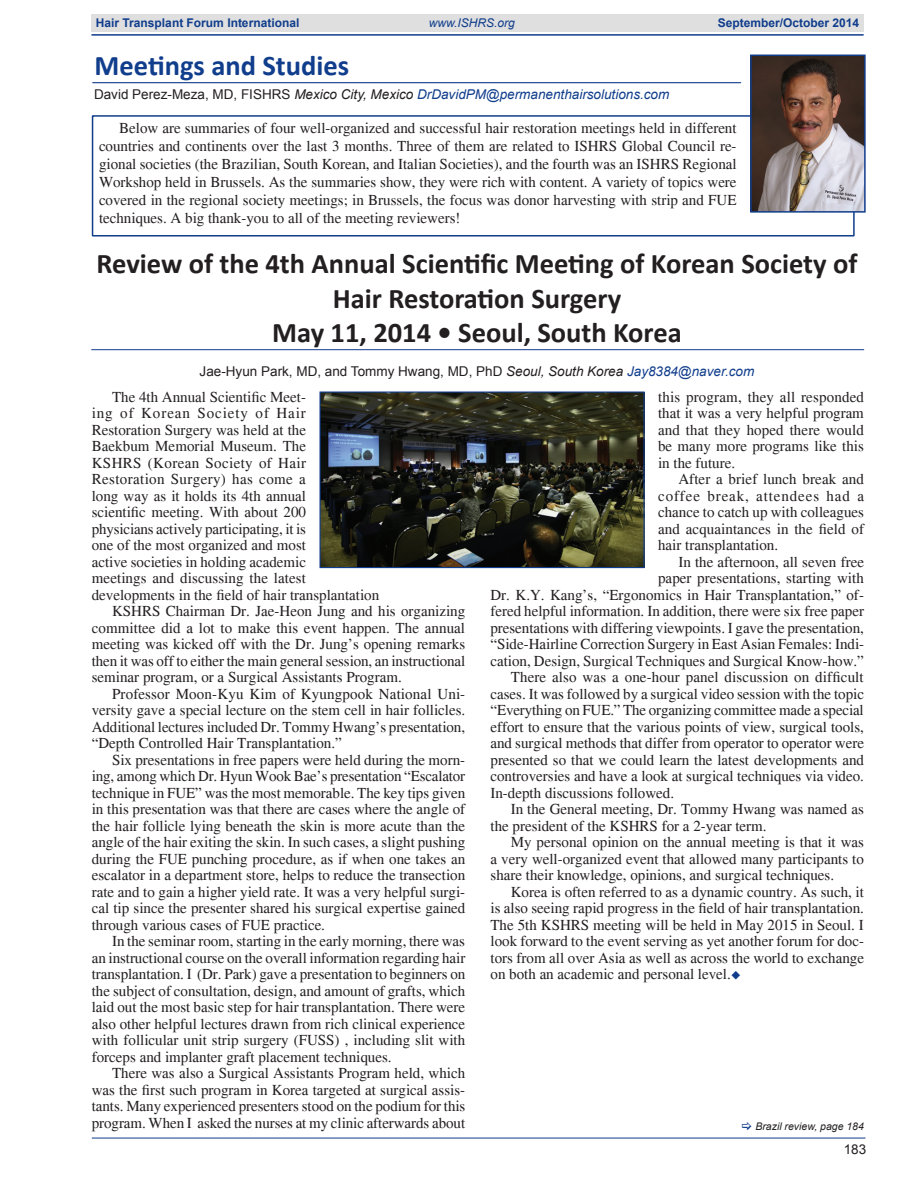
<style>
.page{position:relative;width:918px;height:1188px;background:#fff}
.page>*{position:absolute;margin:0;border:0;box-sizing:border-box;transform-origin:0 0}
.t1{font:700 28.5px/34.2px "Calibri";color:#231f20;text-align:center}
.t2{font:700 28.5px "Calibri";color:#103d8c}
.Body_text{font:15px/16.5px "Times";color:#231f20;text-align:justify}
.By-line{font:italic 13.5px "Arial";color:#103d8c}
.By-line-2{font:13.5px "Arial";color:#231f20}
.t3{font:700 12px "Arial";color:#103d8c}
.t4{font:italic 12px "Arial";color:#103d8c}
.t5{font:italic 10.5px "Arial";color:#231f20}
.s1{font-style:normal;color:#231f20}
.s2{color:#231f20}
.s3{font-style:italic}
.s4{font-style:italic;color:#103d8c}
.s5{color:#103d8c}
</style>
<div class="page">
<hr style="left:92px;top:1138px;width:773px;height:1px;background:#103d8c">
<div style="left:91px;top:15px;width:773px;height:17px;background:#dfdfdf"></div>
<hr style="left:91px;top:34px;width:773px;height:2px;background:#103d8c">
<div style="left:92px;top:115px;width:763px;height:122px;border:2px solid #103d8c"></div>
<hr style="left:93px;top:82px;width:648px;height:1px;background:#103d8c">
<hr style="left:92px;top:349px;width:772px;height:1px;background:#103d8c">
<img style="left:753px;top:58px;width:110px;height:152px">
<div style="left:750px;top:55px;width:116px;height:158px;border:2px solid #103d8c"></div>
<img style="left:322px;top:394px;width:321px;height:172px">
<div style="left:320px;top:392px;width:325px;height:176px;border:1px solid #103d8c"></div>
<p class="t3" style="left:96px;top:15px;width:205px">Hair Transplant Forum International</p>
<p class="t4" style="left:429px;top:15px;width:88px">www.ISHRS.org</p>
<p class="t3" style="left:718px;top:15px;width:143px">September/October 2014</p>
<p class="t2" style="left:95px;top:48px;width:256px">Meetings and Studies</p>
<p class="By-line" style="left:94px;top:86px;width:577px"><span class="s1">David Perez-Meza, MD, FISHRS</span> <span class="s2">Mexico City, Mexico</span> DrDavidPM@permanenthairsolutions.com</p>
<p class="Body_text" style="left:99px;top:119px;width:639px;line-height:18px;text-indent:20px">Below are summaries of four well-organized and successful hair restoration meetings held in different countries and continents over the last 3 months. Three of them are related to ISHRS Global Council re&shy;gional societies (the Brazilian, South Korean, and Italian Societies), and the fourth was an ISHRS Regional Workshop held in Brussels. As the summaries show, they were rich with content. A variety of topics were covered in the regional society meetings; in Brussels, the focus was donor harvesting with strip and FUE techniques. A big thank-you to all of the meeting reviewers!</p>
<p class="t1" style="left:97px;top:247px;width:762px">Review of the 4th Annual Scientific Meeting of Korean Society of<br>Hair Restoration Surgery</p>
<p class="t1" style="left:272px;top:315px;width:411px">May 11, 2014 • Seoul, South Korea</p>
<p class="By-line-2" style="left:200px;top:363px;width:556px">Jae-Hyun Park, MD, and Tommy Hwang, MD, PhD <span class="s3">Seoul, South Korea</span> <span class="s4">Jay8384@naver.com</span></p>
<p class="Body_text" style="left:92px;top:389px;width:289px;text-align:left;text-indent:20px">The 4th Annual Scientific Meet-<br>ing of Korean Society of Hair<br>Restoration Surgery was held at the<br>Baekbum Memorial Museum. The<br>KSHRS (Korean Society of Hair Restoration Surgery) has come a<br>long way as it holds its 4th annual<br>scientific meeting. With about 200<br>physicians actively participating, it is<br>one of the most organized and most<br>active societies in holding academic<br>meetings and discussing the latest developments in the field of hair transplantation</p>
<p class="Body_text" style="left:92px;top:603px;width:375px;text-indent:20px">KSHRS Chairman Dr. Jae-Heon Jung and his organizing committee did a lot to make this event happen. The annual meeting was kicked off with the Dr. Jung’s opening remarks then it was off to either the main general session, an instructional seminar program, or a Surgical Assistants Program.</p>
<p class="Body_text" style="left:92px;top:686px;width:375px;text-indent:20px">Professor Moon-Kyu Kim of Kyungpook National Uni&shy;versity gave a special lecture on the stem cell in hair follicles.<br>Additional lectures included Dr. Tommy Hwang’s presentation, “Depth Controlled Hair Transplantation.”</p>
<p class="Body_text" style="left:92px;top:752px;width:375px;text-indent:20px">Six presentations in free papers were held during the morn&shy;ing, among which Dr. Hyun Wook Bae’s presentation “Escalator technique in FUE” was the most memorable. The key tips given in this presentation was that there are cases where the angle of the hair follicle lying beneath the skin is more acute than the angle of the hair exiting the skin. In such cases, a slight pushing during the FUE punching procedure, as if when one takes an escalator in a department store, helps to reduce the transection rate and to gain a higher yield rate. It was a very helpful surgi&shy;cal tip since the presenter shared his surgical expertise gained through various cases of FUE practice.</p>
<p class="Body_text" style="left:92px;top:933px;width:375px;text-indent:20px">In the seminar room, starting in the early morning, there was an instructional course on the overall information regarding hair transplantation. I (Dr. Park) gave a presentation to beginners on the subject of consultation, design, and amount of grafts, which laid out the most basic step for hair transplantation. There were also other helpful lectures drawn from rich clinical experience with follicular unit strip surgery (FUSS) , including slit with forceps and implanter graft placement techniques.</p>
<p class="Body_text" style="left:92px;top:1065px;width:375px;text-indent:20px">There was also a Surgical Assistants Program held, which was the first such program in Korea targeted at surgical assis&shy;tants. Many experienced presenters stood on the podium for this program. When I asked the nurses at my clinic afterwards about</p>
<p class="Body_text" style="left:658px;top:389px;width:207px">this program, they all responded that it was a very helpful program and that they hoped there would be many more programs like this in the future.</p>
<p class="Body_text" style="left:658px;top:471px;width:207px;text-indent:20px">After a brief lunch break and coffee break, attendees had a chance to catch up with colleagues and acquaintances in the field of hair transplantation.</p>
<p class="Body_text" style="left:490px;top:554px;width:375px;text-align:right">In the afternoon, all seven free<br>paper presentations, starting with<br>Dr. K.Y. Kang’s, “Ergonomics in Hair Transplantation,” of&shy;fered helpful information. In addition, there were six free paper presentations with differing viewpoints. I gave the presentation, “Side-Hairline Correction Surgery in East Asian Females: Indi&shy;cation, Design, Surgical Techniques and Surgical Know-how.”</p>
<p class="Body_text" style="left:490px;top:669px;width:375px;text-indent:20px">There also was a one-hour panel discussion on difficult cases. It was followed by a surgical video session with the topic “Everything on FUE.” The organizing committee made a special effort to ensure that the various points of view, surgical tools, and surgical methods that differ from operator to operator were presented so that we could learn the latest developments and controversies and have a look at surgical techniques via video.<br>In-depth discussions followed.</p>
<p class="Body_text" style="left:490px;top:801px;width:375px;text-indent:20px">In the General meeting, Dr. Tommy Hwang was named as the president of the KSHRS for a 2-year term.</p>
<p class="Body_text" style="left:490px;top:834px;width:375px;text-indent:20px">My personal opinion on the annual meeting is that it was a very well-organized event that allowed many participants to share their knowledge, opinions, and surgical techniques.</p>
<p class="Body_text" style="left:490px;top:884px;width:375px;text-indent:20px">Korea is often referred to as a dynamic country. As such, it is also seeing rapid progress in the field of hair transplantation.<br>The 5th KSHRS meeting will be held in May 2015 in Seoul. I look forward to the event serving as yet another forum for doc&shy;tors from all over Asia as well as across the world to exchange on both an academic and personal level.<span class="s5">◆</span></p>
<p class="t5" style="left:755px;top:1119px;width:110px">Brazil review, page 184</p>
<p class="By-line-2" style="left:844px;top:1140px;width:24px">183</p>
</div>
